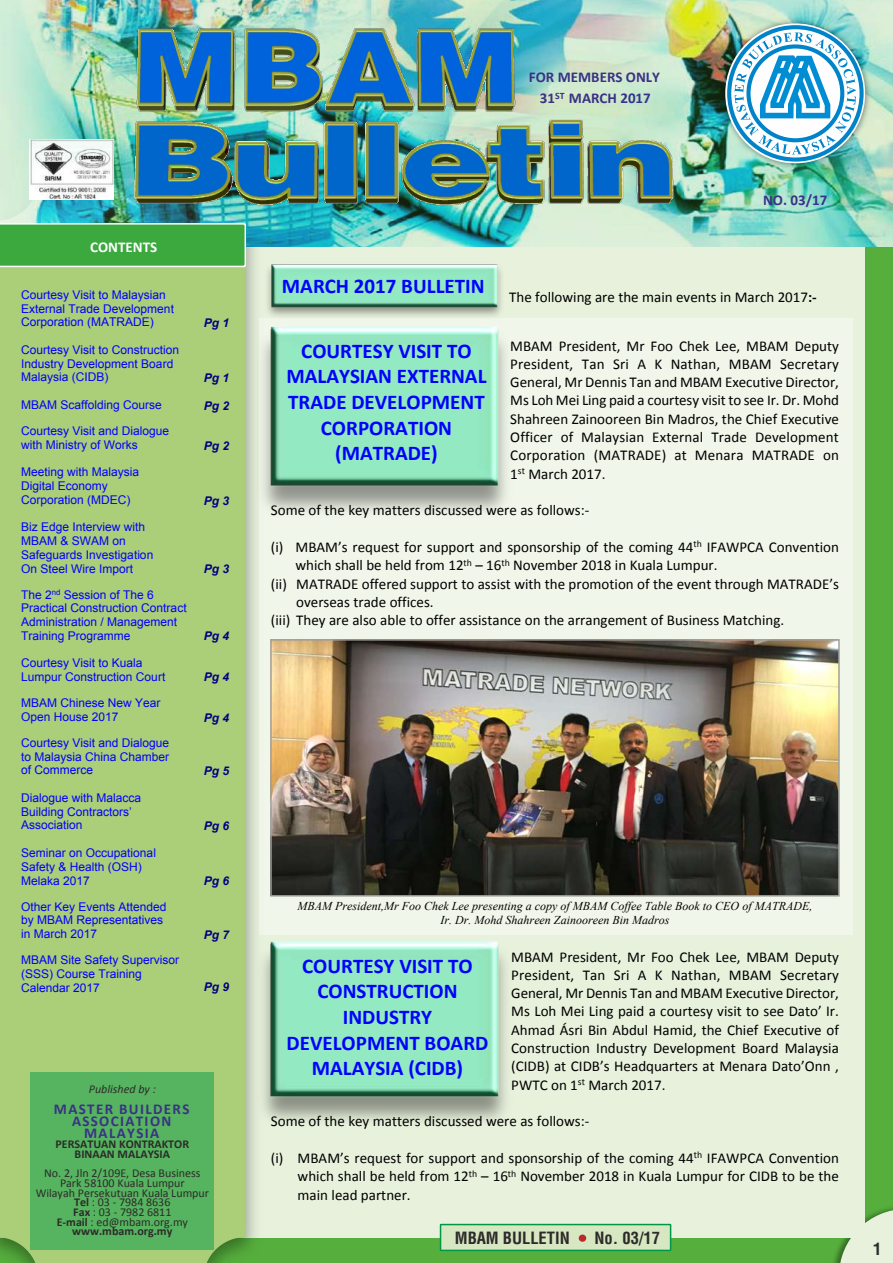
<style>
.page{position:relative;width:893px;height:1263px;background:#56af3d}
.page>*{position:absolute;margin:0;border:0;box-sizing:border-box;transform-origin:0 0}
.t1{font:700 21px/25.7px "Calibri";color:#00f;text-align:center}
.t2{font:700 condensed 16.5px "Helvetica LT Std";color:#2c2b2a}
.t3{font:15px/18.3px "Calibri";color:#000;text-align:justify}
.t4{font:700 15px/12.1px "Calibri";letter-spacing:.09em;color:#3a3286;text-align:center}
.t5{font:700 15px "Calibri";color:#3a3286}
.t6{font:700 15px "Calibri";color:#fefefe}
.t7{font:12px/13.8px "Arial";color:#00f}
.t8{font:12px/9.6px "Calibri";color:#2c2b2a;text-align:center}
.t9{font:italic 12px/13.8px "Times New Roman";color:#000;text-align:center}
.t10{font:italic 700 12px "Arial";color:#000080}
.t11{font:700 12px/9.6px "Calibri";color:#2c2b2a;text-align:center}
.t12{font:italic 12px "Calibri";color:#2c2b2a}
.s1{font-weight:700}
</style>
<div class="page">
<img style="left:828px;top:1207px;width:65px;height:56px">
<svg style="left:839px;top:1209px;width:54px;height:54px;background:#cfe2c3"></svg>
<div style="left:0;top:247px;width:865px;height:990px;background:#e7f1dc"></div>
<img style="left:246px;top:247px;width:21px;height:1003px">
<div style="left:0;top:267px;width:246px;height:996px;background:#abce78"></div>
<div style="left:30px;top:1072px;width:184px;height:177px;background:#56b35f"></div>
<img style="left:0;top:0;width:893px;height:247px">
<svg style="left:0;top:223px;width:246px;height:44px;background:#48ae4b"></svg>
<img style="left:136px;top:21px;width:380px;height:94px">
<img style="left:717px;top:16px;width:156px;height:155px">
<img style="left:727px;top:25px;width:137px;height:137px">
<img style="left:133px;top:115px;width:542px;height:95px">
<div style="left:440px;top:1224px;width:231px;height:27px;background:#d7e7c1;border:2px solid #009847"></div>
<div style="left:579px;top:1234px;width:7px;height:8px;background:#bb2a28;border-radius:50%"></div>
<img style="left:30px;top:139px;width:83px;height:61px">
<div style="left:259px;top:318px;width:593px;height:616px;background:#f0f6e9"></div>
<img style="left:252px;top:939px;width:254px;height:193px">
<img style="left:252px;top:325px;width:254px;height:196px">
<img style="left:261px;top:259px;width:241px;height:59px">
<img style="left:273px;top:642px;width:564px;height:251px">
<div style="left:270px;top:639px;width:570px;height:257px;border:2px solid #9f9f9e"></div>
<p class="t6" style="left:90px;top:240px;width:69px">CONTENTS</p>
<p class="t7" style="left:21px;top:289px;width:154px">Courtesy Visit to Malaysian<br>External Trade Development<br>Corporation (MATRADE)</p>
<p class="t7" style="left:21px;top:344px;width:160px">Courtesy Visit to Construction<br>Industry Development Board<br>Malaysia (CIDB)</p>
<p class="t7" style="left:21px;top:393px;width:150px;line-height:26px">MBAM Scaffolding Course<br>Courtesy Visit and Dialogue</p>
<p class="t7" style="left:21px;top:439px;width:118px">with Ministry of Works</p>
<p class="t7" style="left:21px;top:466px;width:120px">Meeting with Malaysia<br>Digital Economy<br>Corporation (MDEC)</p>
<p class="t7" style="left:21px;top:521px;width:134px">Biz Edge Interview with<br>MBAM &amp; SWAM on<br>Safeguards Investigation<br>On Steel Wire Import</p>
<p class="t7" style="left:21px;top:588px;width:167px">The 2<sup>nd</sup> Session of The 6<br>Practical Construction Contract<br>Administration / Management<br>Training Programme</p>
<p class="t7" style="left:21px;top:657px;width:146px">Courtesy Visit to Kuala<br>Lumpur Construction Court</p>
<p class="t7" style="left:21px;top:697px;width:141px">MBAM Chinese New Year<br>Open House 2017</p>
<p class="t7" style="left:21px;top:737px;width:150px;text-align:justify">Courtesy Visit and Dialogue to Malaysia China Chamber of Commerce</p>
<p class="t7" style="left:21px;top:792px;width:122px">Dialogue with Malacca<br>Building Contractors’<br>Association</p>
<p class="t7" style="left:21px;top:847px;width:136px">Seminar on Occupational<br>Safety &amp; Health (OSH)<br>Melaka 2017</p>
<p class="t7" style="left:21px;top:900px;width:147px">Other Key Events Attended by MBAM Representatives in March 2017</p>
<p class="t7" style="left:21px;top:954px;width:160px">MBAM Site Safety Supervisor (SSS) Course Training<br>Calendar 2017</p>
<p class="t10" style="left:204px;top:318px;width:27px">Pg 1</p>
<p class="t10" style="left:204px;top:373px;width:27px">Pg 1</p>
<p class="t10" style="left:204px;top:401px;width:27px">Pg 2</p>
<p class="t10" style="left:204px;top:441px;width:27px">Pg 2</p>
<p class="t10" style="left:204px;top:496px;width:27px">Pg 3</p>
<p class="t10" style="left:204px;top:564px;width:27px">Pg 3</p>
<p class="t10" style="left:204px;top:631px;width:27px">Pg 4</p>
<p class="t10" style="left:204px;top:672px;width:27px">Pg 4</p>
<p class="t10" style="left:204px;top:713px;width:27px">Pg 4</p>
<p class="t10" style="left:204px;top:766px;width:27px">Pg 5</p>
<p class="t10" style="left:204px;top:821px;width:27px">Pg 6</p>
<p class="t10" style="left:204px;top:877px;width:27px">Pg 6</p>
<p class="t10" style="left:204px;top:930px;width:27px">Pg 7</p>
<p class="t10" style="left:204px;top:982px;width:27px">Pg 9</p>
<p class="t12" style="left:89px;top:1083px;width:69px">Published by :</p>
<p class="t4" style="left:54px;top:1104px;width:137px">MASTER BUILDERS<br>ASSOCIATION<br>MALAYSIA</p>
<p class="t11" style="left:56px;top:1140px;width:135px">PERSATUAN KONTRAKTOR<br>BINAAN MALAYSIA</p>
<p class="t8" style="left:36px;top:1169px;width:175px">No. 2, Jln 2/109E, Desa Business<br>Park 58100 Kuala Lumpur<br>Wilayah Persekutuan Kuala Lumpur<br><span class="s1">Tel</span> : 03 - 7984 8636<br><span class="s1">Fax</span> : 03 - 7982 6811<br><span class="s1">E-mail</span> : ed@mbam.org.my <span class="s1">www.mbam.org.my</span></p>
<p class="t5" style="left:529px;top:71px;width:133px">FOR MEMBERS ONLY</p>
<p class="t5" style="left:540px;top:92px;width:112px">31<sup>ST</sup> MARCH 2017</p>
<p class="t4" style="left:763px;top:196px;width:66px">NO. 03/17</p>
<h1 class="t1" style="left:282px;top:275px;width:204px">MARCH 2017 BULLETIN</h1>
<p class="t3" style="left:509px;top:289px;width:309px">The following are the main events in March 2017<span class="s1">:-</span></p>
<p class="t3" style="left:510px;top:338px;width:330px">MBAM President, Mr Foo Chek Lee, MBAM Deputy President, Tan Sri A K Nathan, MBAM Secretary General, Mr Dennis Tan and MBAM Executive Director, Ms Loh Mei Ling paid a courtesy visit to see Ir. Dr. Mohd Shahreen Zainooreen Bin Madros, the Chief Executive Officer of Malaysian External Trade Development Corporation (MATRADE) at Menara MATRADE on 1<sup>st</sup> March 2017.</p>
<p class="t3" style="left:271px;top:502px;width:320px">Some of the key matters discussed were as follows:-</p>
<p class="t3" style="left:271px;top:539px;width:569px">(i) MBAM’s request for support and sponsorship of the coming 44<sup>th</sup> IFAWPCA Convention</p>
<p class="t3" style="left:295px;top:557px;width:424px">which shall be held from 12<sup>th</sup> – 16<sup>th</sup> November 2018 in Kuala Lumpur.</p>
<p class="t3" style="left:271px;top:576px;width:569px">(ii) MATRADE offered support to assist with the promotion of the event through MATRADE’s</p>
<p class="t3" style="left:296px;top:594px;width:139px">overseas trade offices.</p>
<p class="t3" style="left:271px;top:612px;width:515px">(iii) They are also able to offer assistance on the arrangement of Business Matching.</p>
<h1 class="t1" style="left:286px;top:340px;width:202px">COURTESY VISIT TO<br>MALAYSIAN EXTERNAL<br>TRADE DEVELOPMENT<br>CORPORATION (MATRADE)</h1>
<p class="t9" style="left:298px;top:900px;width:516px">MBAM President,Mr Foo Chek Lee presenting a copy of MBAM Coffee Table Book to CEO of MATRADE,<br>Ir. Dr. Mohd Shahreen Zainooreen Bin Madros</p>
<p class="t3" style="left:511px;top:948px;width:329px">MBAM President, Mr Foo Chek Lee, MBAM Deputy President, Tan Sri A K Nathan, MBAM Secretary General, Mr Dennis Tan and MBAM Executive Director, Ms Loh Mei Ling paid a courtesy visit to see Dato’ Ir.<br>Ahmad Ásri Bin Abdul Hamid, the Chief Executive of Construction Industry Development Board Malaysia (CIDB) at CIDB’s Headquarters at Menara Dato’Onn , PWTC on 1<sup>st</sup> March 2017.</p>
<p class="t3" style="left:271px;top:1113px;width:320px">Some of the key matters discussed were as follows:-</p>
<p class="t3" style="left:298px;top:1150px;width:543px;text-indent:-27px">(i) MBAM’s request for support and sponsorship of the coming 44<sup>th</sup> IFAWPCA Convention which shall be held from 12<sup>th</sup> – 16<sup>th</sup> November 2018 in Kuala Lumpur for CIDB to be the main lead partner.</p>
<h1 class="t1" style="left:287px;top:954px;width:203px">COURTESY VISIT TO<br>CONSTRUCTION<br>INDUSTRY<br>DEVELOPMENT BOARD<br>MALAYSIA (CIDB)</h1>
<p class="t2" style="left:455px;top:1232px;width:116px">MBAM BULLETIN</p>
<p class="t2" style="left:595px;top:1232px;width:67px">No. 03/17</p>
<p class="t2" style="left:873px;top:1243px;width:10px">1</p>
</div>
